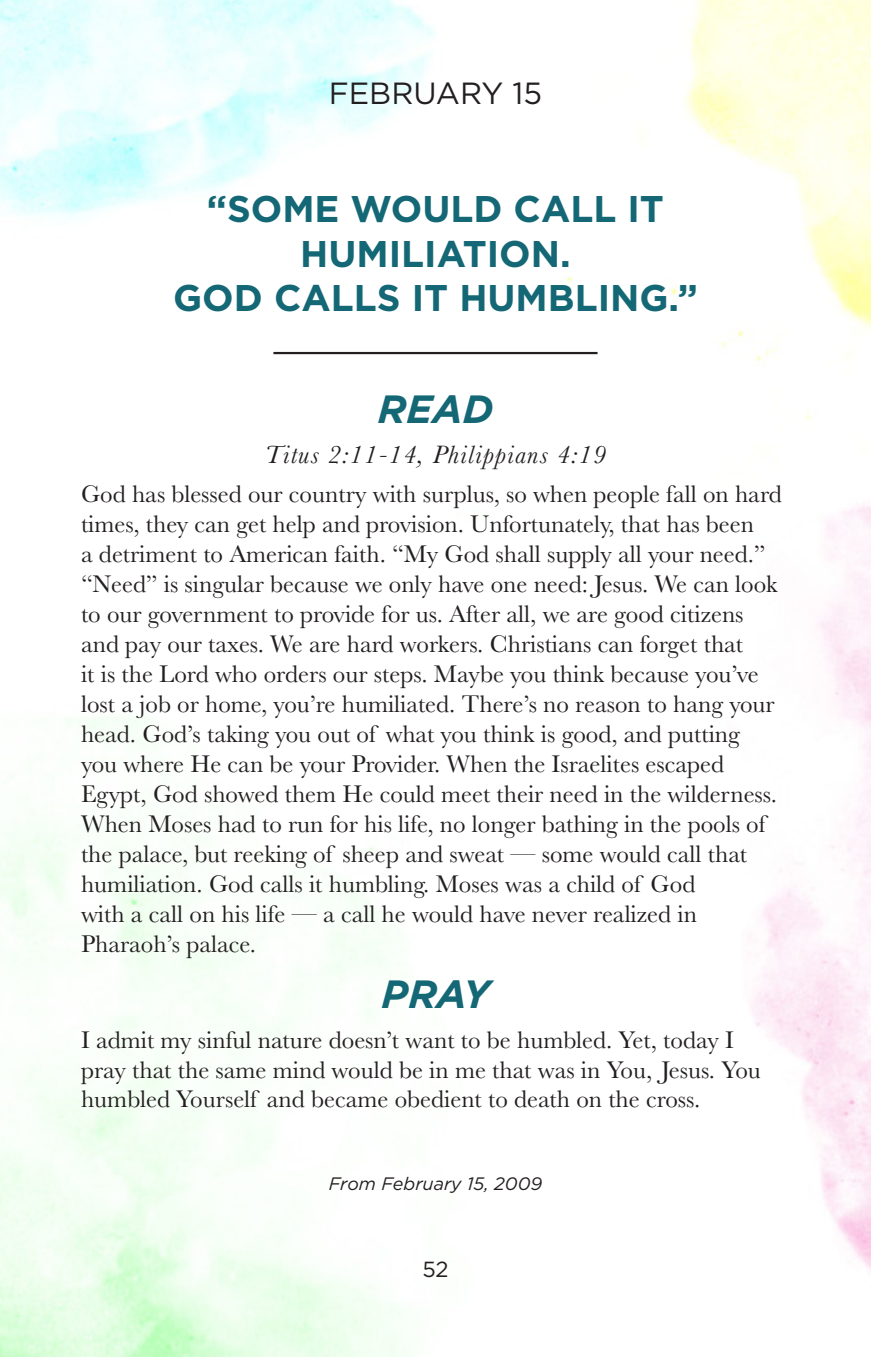
<style>
.page{position:relative;width:871px;height:1357px;background:#fff}
.page>*{position:absolute;margin:0;border:0;box-sizing:border-box;transform-origin:0 0}
.Devo_READ_Subheader{font:italic 700 39.38px "Gotham";color:#146775}
.Devo_PRAY_Subheader{font:italic 700 39.38px "Gotham";color:#146775}
.Devo_Quote{font:700 37.12px/44.6px "Gotham";color:#146775;text-align:center}
.Devo_Date_at_Top{font:30.6px "Gotham";color:#231f20}
.Devo_Scripture_Refs{font:italic 26.1px "Baskerville";letter-spacing:.05em;color:#231f20}
.Devo_Body_Copy{font:24.97px/29.9px "Baskerville";color:#231f20}
.t1{font:21.82px "Gotham";color:#231f20}
.Devo_Footnote_Date{font:italic 18px "Gotham";color:#231f20}
</style>
<div class="page">
<hr style="left:273px;top:352px;width:324px;height:2px;background:#231f20">
<p class="Devo_Date_at_Top" style="left:329px;top:74px;width:215px">FEBRUARY 15</p>
<p class="Devo_Quote" style="left:173px;top:187px;width:526px">“SOME WOULD CALL IT<br>HUMILIATION.<br>GOD CALLS IT HUMBLING.”</p>
<p class="Devo_READ_Subheader" style="left:378px;top:383px;width:117px">READ</p>
<p class="Devo_Scripture_Refs" style="left:265px;top:437px;width:343px">Titus 2:11-14, Philippians 4:19</p>
<p class="Devo_Body_Copy" style="left:81px;top:480px;width:702px">God has blessed our country with surplus, so when people fall on hard times, they can get help and provision. Unfortunately, that has been<br>a detriment to American faith. “My God shall supply all your need.” “Need” is singular because we only have one need: Jesus. We can look to our government to provide for us. After all, we are good citizens and pay our taxes. We are hard workers. Christians can forget that<br>it is the Lord who orders our steps. Maybe you think because you’ve lost a job or home, you’re humiliated. There’s no reason to hang your head. God’s taking you out of what you think is good, and putting you where He can be your Provider. When the Israelites escaped Egypt, God showed them He could meet their need in the wilderness.<br>When Moses had to run for his life, no longer bathing in the pools of the palace, but reeking of sheep and sweat — some would call that humiliation. God calls it humbling. Moses was a child of God</p>
<p class="Devo_Body_Copy" style="left:81px;top:899px;width:617px">with a call on his life — a call he would have never realized in<br>Pharaoh’s palace.</p>
<p class="Devo_PRAY_Subheader" style="left:382px;top:968px;width:109px">PRAY</p>
<p class="Devo_Body_Copy" style="left:81px;top:1025px;width:681px">I admit my sinful nature doesn’t want to be humbled. Yet, today I pray that the same mind would be in me that was in You, Jesus. You humbled Yourself and became obedient to death on the cross.</p>
<p class="Devo_Footnote_Date" style="left:329px;top:1172px;width:215px">From February 15, 2009</p>
<p class="t1" style="left:422px;top:1255px;width:28px">52</p>
</div>
